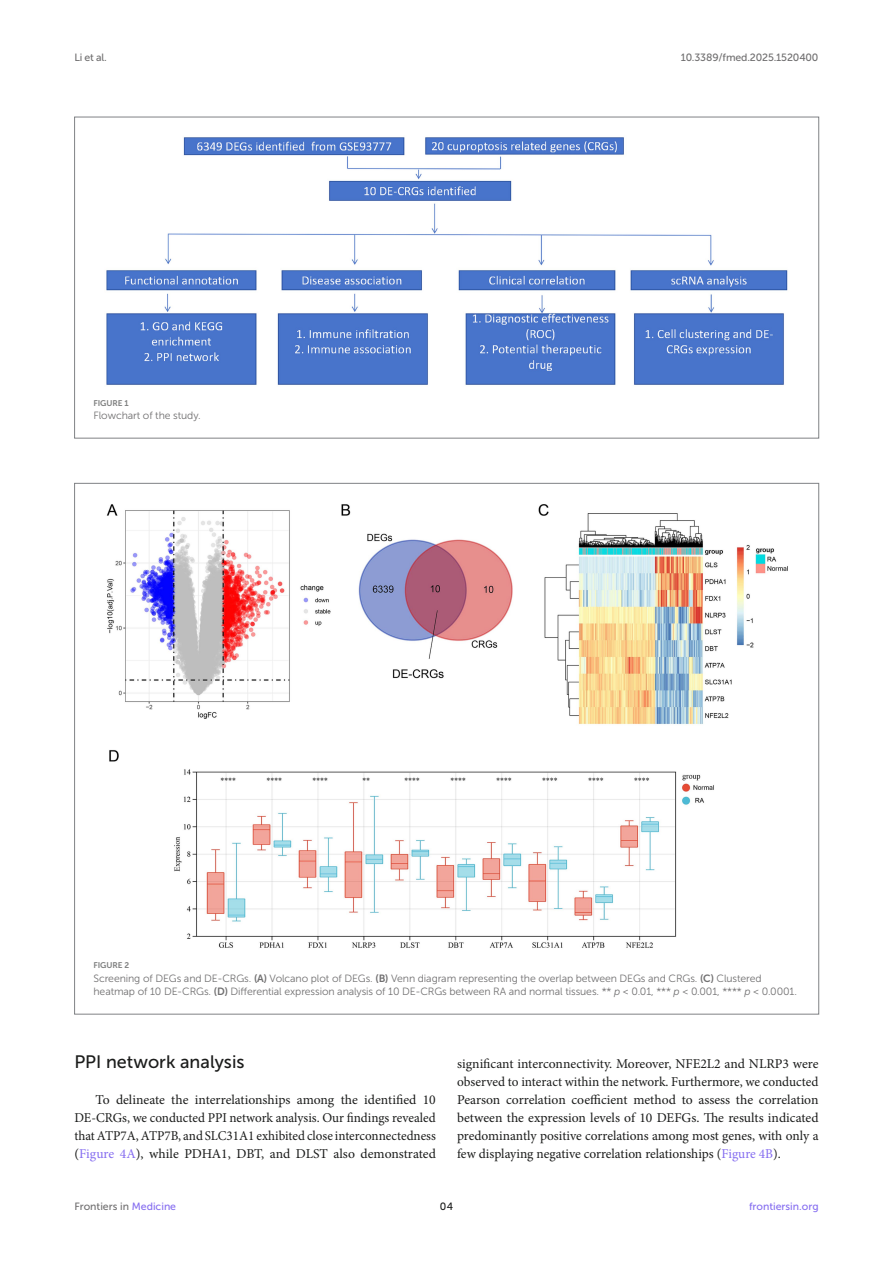
<style>
.page{position:relative;width:893px;height:1263px;background:#fff}
.page>*{position:absolute;margin:0;border:0;box-sizing:border-box;transform-origin:0 0}
.HEAD_2{font:18px "Museo Sans 500";color:#1b1c1b}
.TEXT{font:13.5px/18px "Minion Pro";color:#1b1c1b;text-align:justify}
.FIG_LEG{font:10.5px/13.5px "Museo Sans 300";letter-spacing:-.01em;color:#706f70}
.t1{font:10.5px "Museo Sans 500";letter-spacing:-.015em;color:#706f70}
.t2{font:10.5px "Museo Sans 500";color:#856df0}
.t3{font:10.5px "Museo Sans 500";color:#1b1c1b}
.FIG_HD{font:8.25px "Museo Sans 700";letter-spacing:-.01em;color:#7e7f7f}
.s1{font-family:"Museo Sans 700"}
.s2{font-style:italic}
.s3{color:#856df0}
</style>
<div class="page">
<img style="left:106px;top:137px;width:682px;height:248px">
<img style="left:106px;top:504px;width:682px;height:444px">
<p class="t1" style="left:74px;top:51px;width:34px">Li et al.</p>
<p class="t1" style="left:681px;top:51px;width:139px">10.3389/fmed.2025.1520400</p>
<p class="FIG_HD" style="left:94px;top:398px;width:37px">FIGURE 1</p>
<p class="FIG_LEG" style="left:94px;top:409px;width:109px">Flowchart of the study.</p>
<p class="FIG_HD" style="left:94px;top:961px;width:37px">FIGURE 2</p>
<p class="FIG_LEG" style="left:94px;top:971px;width:705px">Screening of DEGs and DE-CRGs. <span class="s1">(A)</span> Volcano plot of DEGs. <span class="s1">(B)</span> Venn diagram representing the overlap between DEGs and CRGs. <span class="s1">(C)</span> Clustered heatmap of 10 DE-CRGs. <span class="s1">(D)</span> Differential expression analysis of 10 DE-CRGs between RA and normal tissues. ** <span class="s2">p</span> &lt; 0.01, *** <span class="s2">p</span> &lt; 0.001, **** <span class="s2">p</span> &lt; 0.0001.</p>
<p class="HEAD_2" style="left:74px;top:1052px;width:172px">PPI network analysis</p>
<p class="TEXT" style="left:74px;top:1091px;width:363px;text-indent:21px">To delineate the interrelationships among the identified 10<br>DE-CRGs, we conducted PPI network analysis. Our findings revealed that ATP7A, ATP7B, and SLC31A1 exhibited close interconnectedness (<span class="s3">Figure 4A</span>), while PDHA1, DBT, and DLST also demonstrated</p>
<p class="TEXT" style="left:457px;top:1055px;width:363px">significant interconnectivity. Moreover, NFE2L2 and NLRP3 were observed to interact within the network. Furthermore, we conducted Pearson correlation coefficient method to assess the correlation between the expression levels of 10 DEFGs. The results indicated predominantly positive correlations among most genes, with only a few displaying negative correlation relationships (<span class="s3">Figure 4B</span>).</p>
<p class="t1" style="left:74px;top:1200px;width:103px">Frontiers in <span class="s3">Medicine</span></p>
<p class="t3" style="left:440px;top:1200px;width:15px">04</p>
<p class="t2" style="left:749px;top:1200px;width:71px">frontiersin.org</p>
</div>
